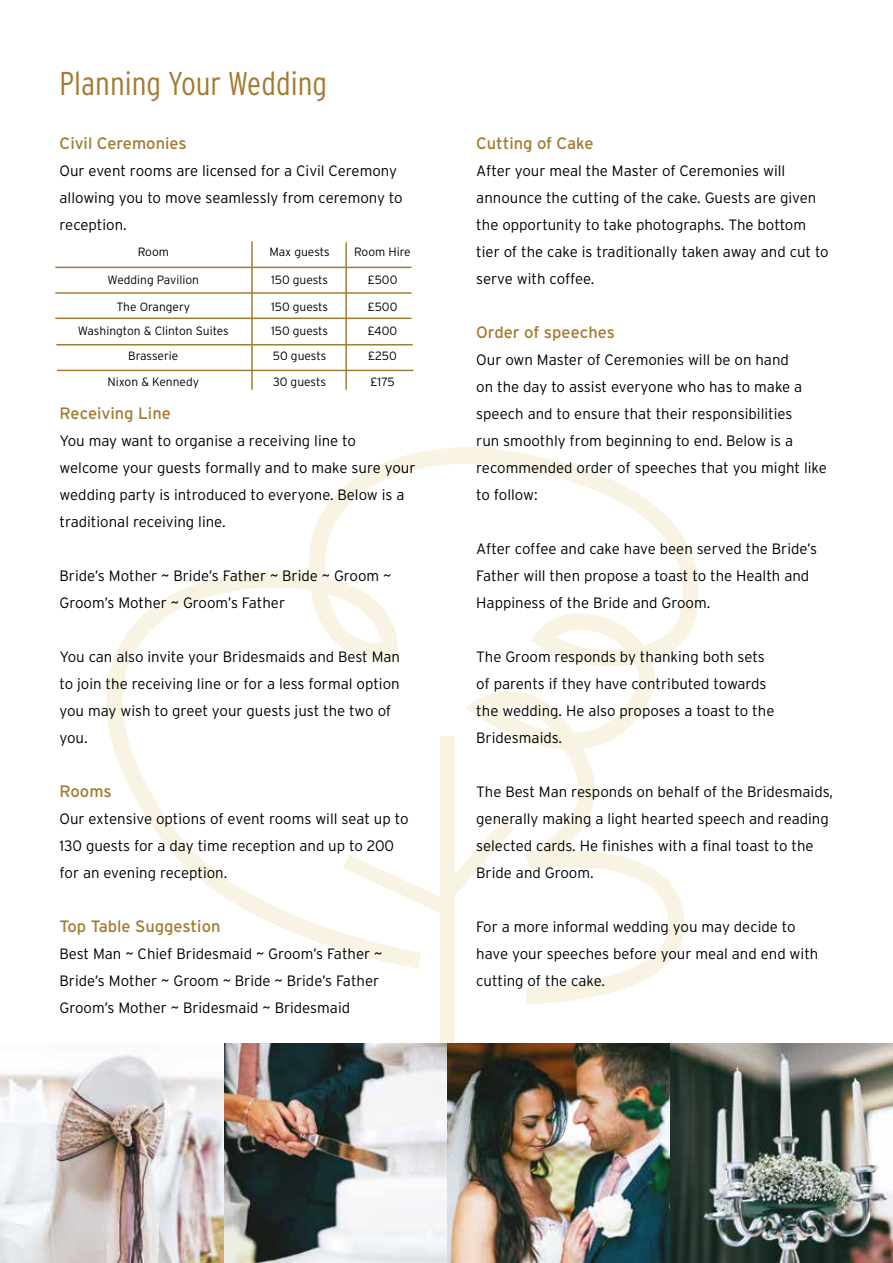
<style>
.page{position:relative;width:893px;height:1263px;background:#fff}
.page>*{position:absolute;margin:0;border:0;box-sizing:border-box;transform-origin:0 0}
.t1{font:300 condensed 33px "Interstate";color:#a27b31}
.t2{font:16.5px "Interstate";color:#a27b31}
.t3{font:300 15px/27px "Interstate";color:#000}
.t4{font:300 12px "Interstate";color:#000}
</style>
<div class="page">
<svg style="left:106px;top:447px;width:593px;height:597px"></svg>
<img style="left:670px;top:1044px;width:223px;height:219px">
<img style="left:446px;top:1044px;width:224px;height:219px">
<img style="left:223px;top:1044px;width:223px;height:219px">
<hr style="left:55px;top:267px;width:357px;height:1px;background:#a27b31">
<hr style="left:55px;top:292px;width:357px;height:2px;background:#a27b31">
<hr style="left:55px;top:318px;width:357px;height:1px;background:#a27b31">
<hr style="left:251px;top:241px;width:2px;height:149px;background:#a27b31">
<hr style="left:345px;top:242px;width:2px;height:148px;background:#a27b31">
<img style="left:0;top:1055px;width:223px;height:208px">
<hr style="left:56px;top:344px;width:357px;height:1px;background:#a27b31">
<hr style="left:57px;top:370px;width:356px;height:1px;background:#a27b31">
<h1 class="t1" style="left:60px;top:65px;width:269px">Planning Your Wedding</h1>
<p class="t2" style="left:60px;top:134px;width:129px">Civil Ceremonies</p>
<p class="t3" style="left:60px;top:157px;width:345px">Our event rooms are licensed for a Civil Ceremony allowing you to move seamlessly from ceremony to reception.</p>
<p class="t4" style="left:138px;top:245px;width:33px">Room</p>
<p class="t4" style="left:269px;top:245px;width:62px">Max guests</p>
<p class="t4" style="left:354px;top:245px;width:58px">Room Hire</p>
<p class="t4" style="left:108px;top:273px;width:93px">Wedding Pavilion</p>
<p class="t4" style="left:271px;top:273px;width:59px">150 guests</p>
<p class="t4" style="left:367px;top:273px;width:31px">£500</p>
<p class="t4" style="left:116px;top:300px;width:75px">The Orangery</p>
<p class="t4" style="left:271px;top:300px;width:59px">150 guests</p>
<p class="t4" style="left:367px;top:300px;width:31px">£500</p>
<p class="t4" style="left:78px;top:324px;width:153px">Washington &amp; Clinton Suites</p>
<p class="t4" style="left:271px;top:324px;width:59px">150 guests</p>
<p class="t4" style="left:368px;top:324px;width:31px">£400</p>
<p class="t4" style="left:128px;top:349px;width:52px">Brasserie</p>
<p class="t4" style="left:273px;top:349px;width:55px">50 guests</p>
<p class="t4" style="left:368px;top:349px;width:30px">£250</p>
<p class="t4" style="left:108px;top:375px;width:93px">Nixon &amp; Kennedy</p>
<p class="t4" style="left:273px;top:375px;width:54px">30 guests</p>
<p class="t4" style="left:370px;top:375px;width:26px">£175</p>
<p class="t2" style="left:60px;top:404px;width:113px">Receiving Line</p>
<p class="t3" style="left:60px;top:427px;width:357px">You may want to organise a receiving line to welcome your guests formally and to make sure your wedding party is introduced to everyone. Below is a traditional receiving line.</p>
<p class="t3" style="left:60px;top:562px;width:333px">Bride’s Mother ~ Bride’s Father ~ Bride ~ Groom ~<br>Groom’s Mother ~ Groom’s Father</p>
<p class="t3" style="left:60px;top:643px;width:342px">You can also invite your Bridesmaids and Best Man to join the receiving line or for a less formal option you may wish to greet your guests just the two of you.</p>
<p class="t2" style="left:60px;top:782px;width:54px">Rooms</p>
<p class="t3" style="left:60px;top:805px;width:350px">Our extensive options of event rooms will seat up to<br>130 guests for a day time reception and up to 200 for an evening reception.</p>
<p class="t2" style="left:60px;top:917px;width:162px">Top Table Suggestion</p>
<p class="t3" style="left:60px;top:940px;width:324px">Best Man ~ Chief Bridesmaid ~ Groom’s Father ~<br>Bride’s Mother ~ Groom ~ Bride ~ Bride’s Father<br>Groom’s Mother ~ Bridesmaid ~ Bridesmaid</p>
<p class="t2" style="left:476px;top:134px;width:119px">Cutting of Cake</p>
<p class="t3" style="left:476px;top:157px;width:354px">After your meal the Master of Ceremonies will announce the cutting of the cake. Guests are given the opportunity to take photographs. The bottom tier of the cake is traditionally taken away and cut to serve with coffee.</p>
<p class="t2" style="left:476px;top:323px;width:140px">Order of speeches</p>
<p class="t3" style="left:476px;top:346px;width:352px">Our own Master of Ceremonies will be on hand<br>on the day to assist everyone who has to make a speech and to ensure that their responsibilities<br>run smoothly from beginning to end. Below is a recommended order of speeches that you might like to follow:</p>
<p class="t3" style="left:476px;top:535px;width:343px">After coffee and cake have been served the Bride’s<br>Father will then propose a toast to the Health and<br>Happiness of the Bride and Groom.</p>
<p class="t3" style="left:476px;top:643px;width:300px">The Groom responds by thanking both sets of parents if they have contributed towards the wedding. He also proposes a toast to the Bridesmaids.</p>
<p class="t3" style="left:476px;top:778px;width:358px">The Best Man responds on behalf of the Bridesmaids, generally making a light hearted speech and reading selected cards. He finishes with a final toast to the Bride and Groom.</p>
<p class="t3" style="left:476px;top:913px;width:344px">For a more informal wedding you may decide to have your speeches before your meal and end with cutting of the cake.</p>
</div>
